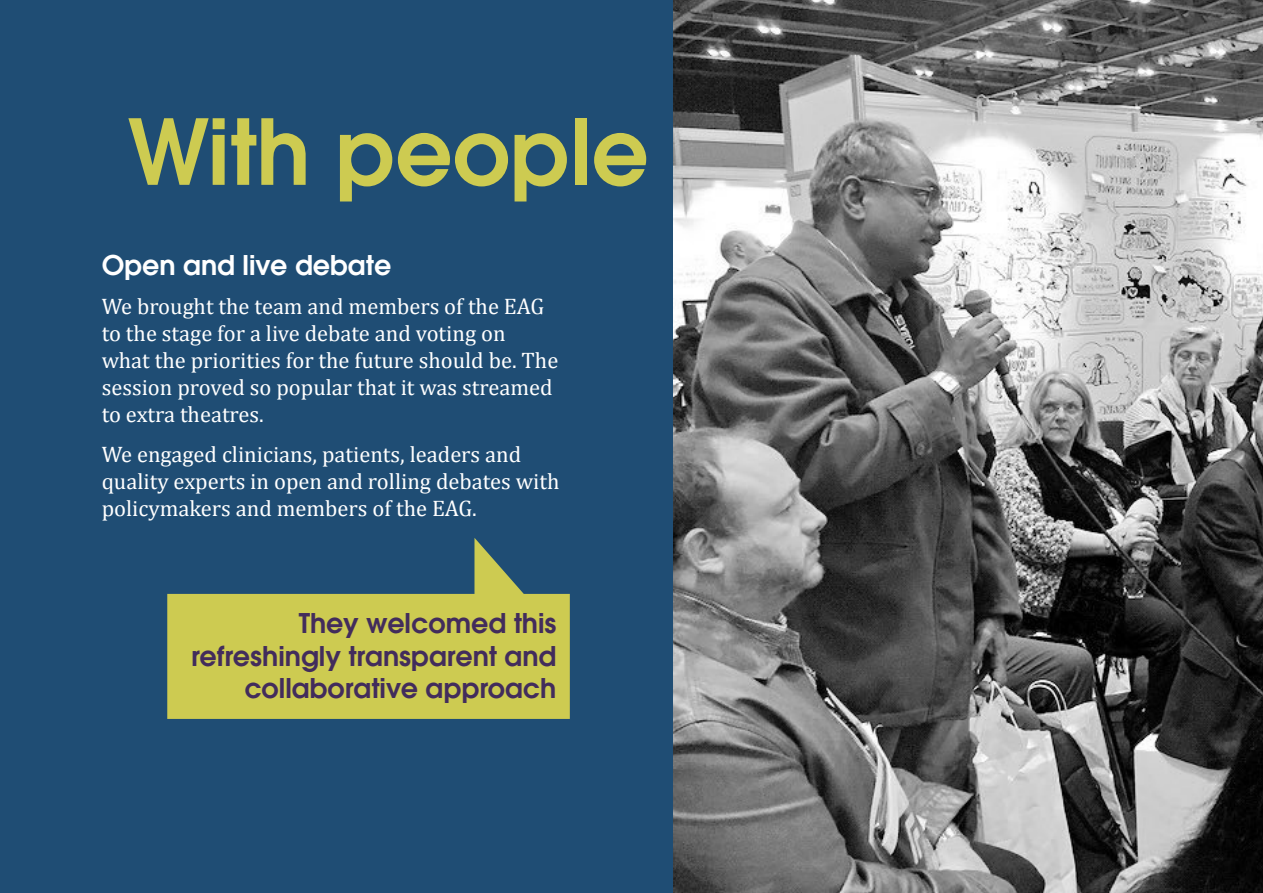
<style>
.page{position:relative;width:1263px;height:893px;background:#1f4d74}
.page>*{position:absolute;margin:0;border:0;box-sizing:border-box;transform-origin:0 0}
.t1{font:600 90px "Avant Garde";color:#cdcb51}
.t2{font:600 27px/32.4px "Avant Garde";color:#422c5c;text-align:right}
.t3{font:600 27px "Avant Garde";color:#fff}
.t4{font:22.5px/27px "Cambria";color:#fff}
</style>
<div class="page">
<img style="left:673px;top:0;width:590px;height:893px">
<svg style="left:167px;top:538px;width:403px;height:181px;fill:#cdcb51"></svg>
<h1 class="t1" style="left:128px;top:93px;width:523px">With people</h1>
<p class="t3" style="left:102px;top:247px;width:291px">Open and live debate</p>
<p class="t4" style="left:102px;top:293px;width:458px">We brought the team and members of the EAG to the stage for a live debate and voting on what the priorities for the future should be. The session proved so popular that it was streamed to extra theatres.</p>
<p class="t4" style="left:102px;top:441px;width:459px">We engaged clinicians, patients, leaders and quality experts in open and rolling debates with policymakers and members of the EAG.</p>
<p class="t2" style="left:191px;top:607px;width:367px">They welcomed this refreshingly transparent and collaborative approach</p>
</div>
